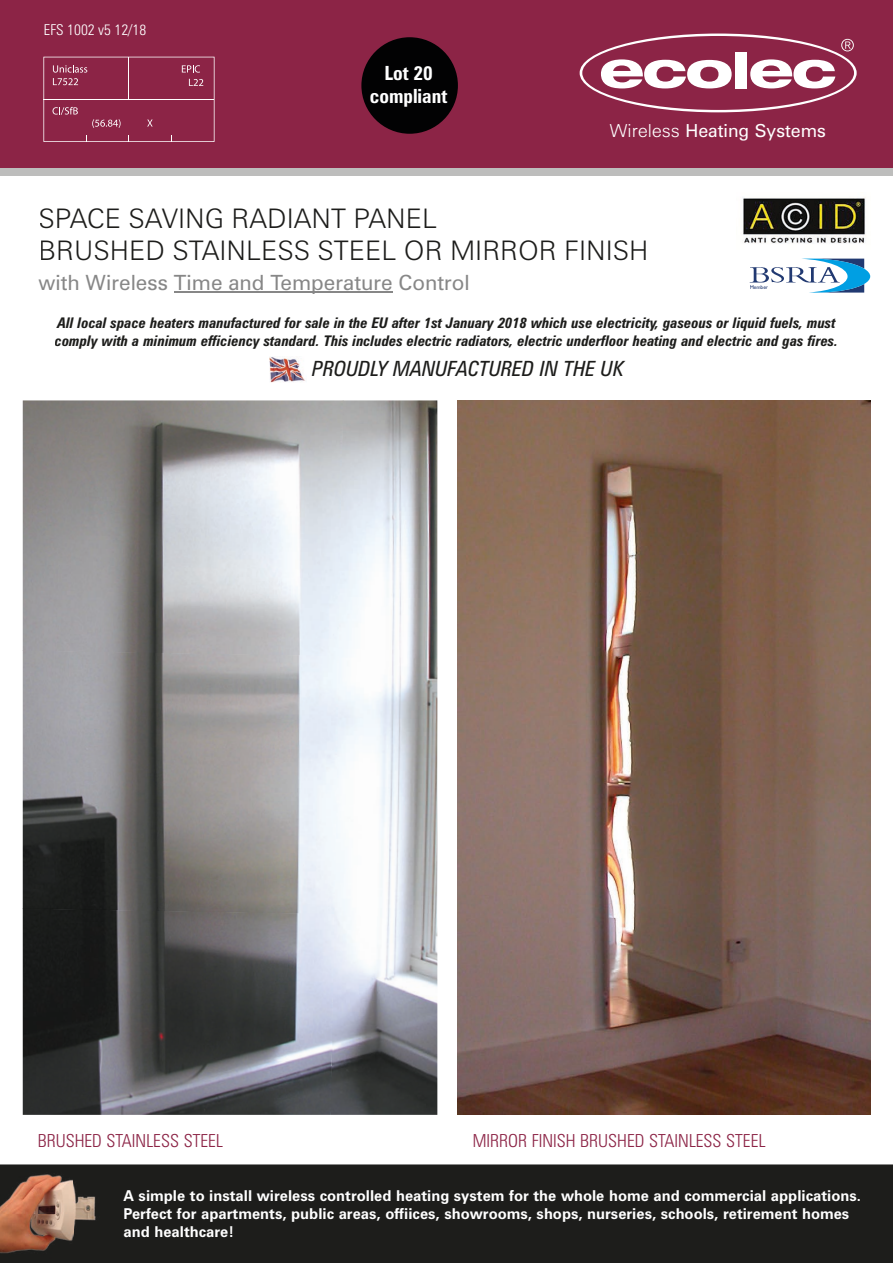
<style>
.page{position:relative;width:893px;height:1263px;background:#fff}
.page>*{position:absolute;margin:0;border:0;box-sizing:border-box;transform-origin:0 0}
.t1{font:300 27px/32.4px "Zurich BT";color:#1d1d1b}
.t2{font:21px "Zurich BT";color:#878787}
.t3{font:italic condensed 21px "Zurich BT";color:#1d1d1b}
.t4{font:700 condensed 19.5px/23.4px "Zurich BT";color:#fff;text-align:center}
.t5{font:300 condensed 18px "Zurich BT";color:#8c2446}
.t6{font:18px "Zurich BT";color:#fff}
.t7{font:700 15px/18px "Zurich BT";color:#fff}
.t8{font:300 condensed 15px "Zurich BT";color:#fff}
.t9{font:italic 700 condensed 14.7px/18px "Zurich BT";color:#1d1d1b}
.t10{font:5.4px "Gill Sans";letter-spacing:-.005em;color:#213971}
.s1{font-weight:300}
</style>
<div class="page">
<div style="left:0;top:160px;width:893px;height:16px;background:#bdbdbc"></div>
<div style="left:0;top:0;width:893px;height:168px;background:#8c2446"></div>
<hr style="left:174px;top:292px;width:219px;height:1px;background:#878787">
<svg style="left:43px;top:57px;width:172px;height:85px"></svg>
<div style="left:0;top:1164px;width:893px;height:99px;background:#1d1d1b"></div>
<img style="left:23px;top:400px;width:307px;height:250px">
<img style="left:330px;top:400px;width:107px;height:715px">
<img style="left:23px;top:650px;width:316px;height:264px">
<img style="left:23px;top:908px;width:311px;height:207px">
<img style="left:458px;top:400px;width:412px;height:715px">
<svg style="left:580px;top:34px;width:277px;height:78px"></svg>
<img style="left:0;top:1169px;width:111px;height:91px">
<div style="left:361px;top:37px;width:97px;height:97px;background:#020203;border-radius:50%"></div>
<img style="left:743px;top:197px;width:123px;height:47px">
<svg style="left:750px;top:258px;width:120px;height:35px"></svg>
<hr style="left:750px;top:285px;width:18px;height:4px;background:#fff">
<img style="left:269px;top:357px;width:36px;height:25px">
<p class="t8" style="left:44px;top:21px;width:104px">EFS 1002 v5 12/18</p>
<h3 class="t4" style="left:370px;top:61px;width:79px">Lot 20 compliant</h3>
<p class="t6" style="left:610px;top:120px;width:218px"><span class="s1">Wireless</span> Heating Systems</p>
<h1 class="t1" style="left:39px;top:202px;width:612px">SPACE SAVING RADIANT PANEL<br>BRUSHED STAINLESS STEEL OR MIRROR FINISH</h1>
<h2 class="t2" style="left:39px;top:270px;width:433px">with Wireless Time and Temperature Control</h2>
<p class="t10" style="left:750px;top:284px;width:20px">Member</p>
<p class="t9" style="left:55px;top:314px;width:785px">All local space heaters manufactured for sale in the EU after 1st January 2018 which use electricity, gaseous or liquid fuels, must comply with a minimum efficiency standard. This includes electric radiators, electric underfloor heating and electric and gas fires.</p>
<h2 class="t3" style="left:312px;top:356px;width:313px">PROUDLY MANUFACTURED IN THE UK</h2>
<p class="t5" style="left:38px;top:1129px;width:187px">BRUSHED STAINLESS STEEL</p>
<p class="t5" style="left:473px;top:1129px;width:294px">MIRROR FINISH BRUSHED STAINLESS STEEL</p>
<p class="t7" style="left:124px;top:1186px;width:739px">A simple to install wireless controlled heating system for the whole home and commercial applications.<br>Perfect for apartments, public areas, offiices, showrooms, shops, nurseries, schools, retirement homes and healthcare!</p>
</div>
